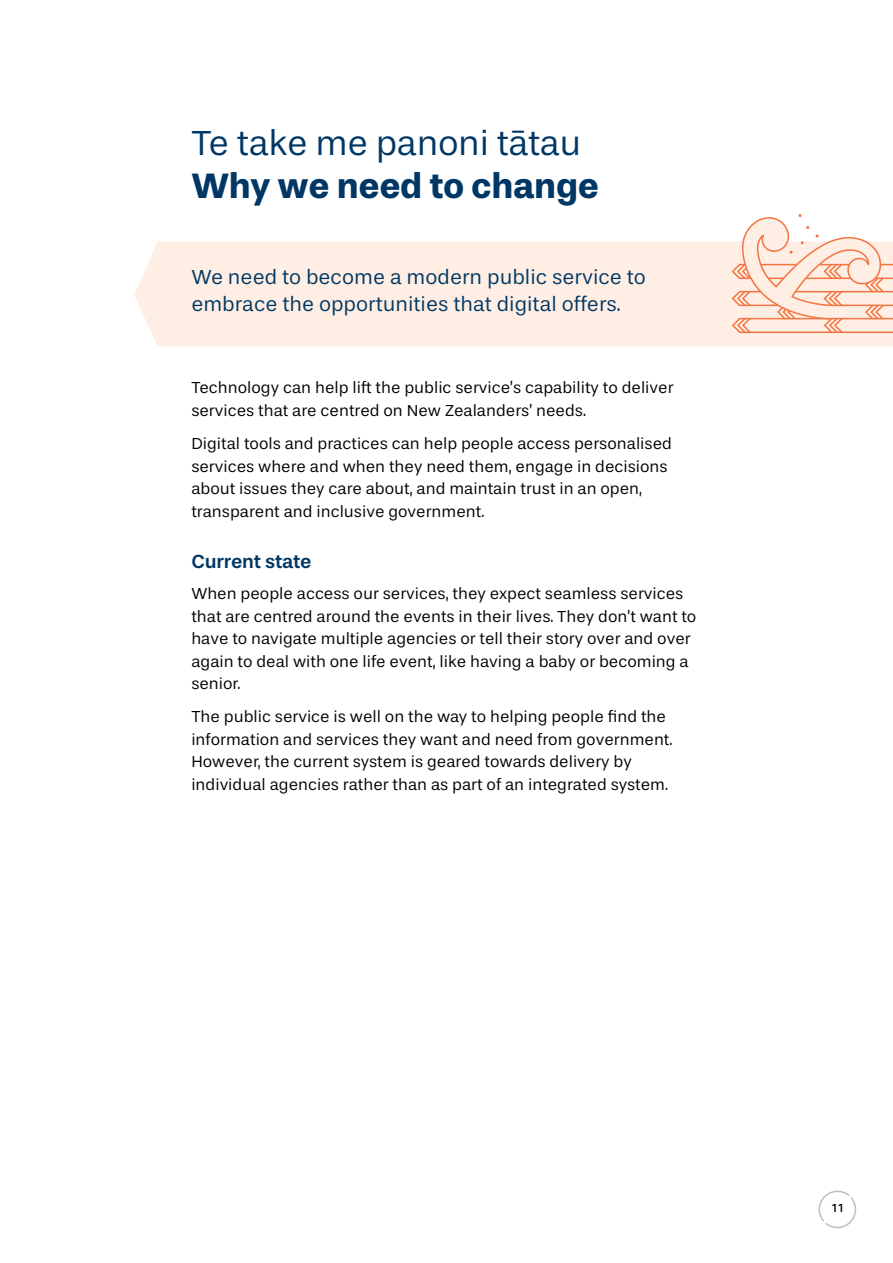
<style>
.page{position:relative;width:893px;height:1263px;background:#fff}
.page>*{position:absolute;margin:0;border:0;box-sizing:border-box;transform-origin:0 0}
.t1{font:36px "Stevie Sans";letter-spacing:-.01em;color:#003764}
.t2{font:700 36px "Stevie Sans";letter-spacing:-.01em;color:#003764}
.Introduction{font:21px/27px "Stevie Sans";color:#003764}
.t3{font:500 19.5px "Stevie Sans";letter-spacing:-.01em;color:#003764}
.Body_text{font:16.5px/22.5px "Stevie Sans";color:#000}
.t4{font:12px "Stevie Sans";color:#000}
</style>
<div class="page">
<div style="left:134px;top:241px;width:759px;height:106px;background:#feeee3"></div>
<svg style="left:731px;top:214px;width:162px;height:120px"></svg>
<svg style="left:818px;top:1190px;width:39px;height:39px"></svg>
<h2 class="t1" style="left:191px;top:124px;width:391px">Te take me panoni tātau</h2>
<h2 class="t2" style="left:191px;top:166px;width:409px">Why we need to change</h2>
<p class="Introduction" style="left:191px;top:265px;width:456px">We need to become a modern public service to embrace the opportunities that digital offers.</p>
<p class="Body_text" style="left:191px;top:377px;width:484px">Technology can help lift the public service’s capability to deliver services that are centred on New Zealanders’ needs.</p>
<p class="Body_text" style="left:191px;top:433px;width:482px">Digital tools and practices can help people access personalised services where and when they need them, engage in decisions about issues they care about, and maintain trust in an open, transparent and inclusive government.</p>
<h3 class="t3" style="left:191px;top:551px;width:122px">Current state</h3>
<p class="Body_text" style="left:191px;top:583px;width:507px">When people access our services, they expect seamless services that are centred around the events in their lives. They don’t want to have to navigate multiple agencies or tell their story over and over again to deal with one life event, like having a baby or becoming a senior.</p>
<p class="Body_text" style="left:191px;top:706px;width:483px">The public service is well on the way to helping people find the information and services they want and need from government.<br>However, the current system is geared towards delivery by individual agencies rather than as part of an integrated system.</p>
<p class="t4" style="left:831px;top:1202px;width:14px">11</p>
</div>
